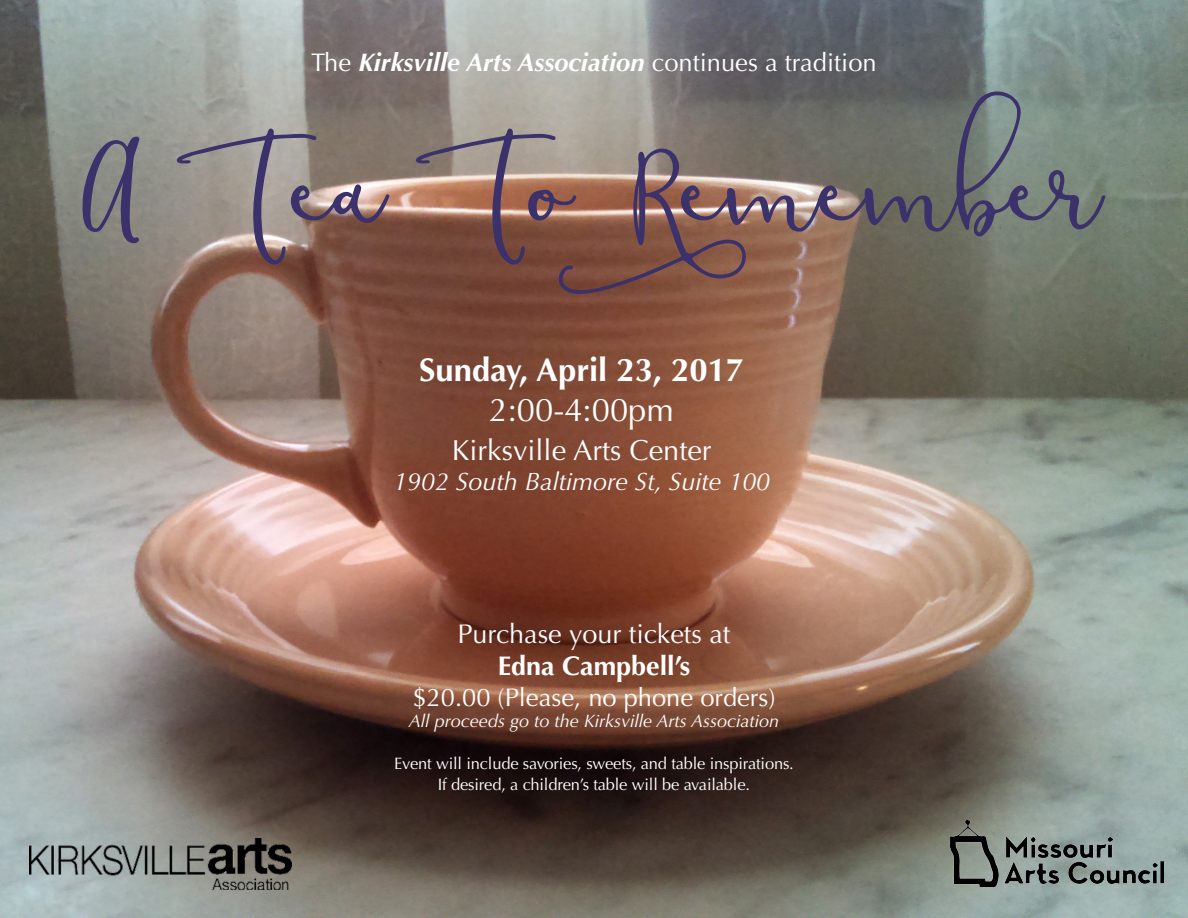
<style>
.page{position:relative;width:1188px;height:918px;background:#fff}
.page>*{position:absolute;margin:0;border:0;box-sizing:border-box;transform-origin:0 0}
.t1{font:700 32.85px "Optima";color:#fff}
.t2{font:32.85px "Optima";color:#fff}
.t3{font:28.95px "Optima";color:#fff}
.t4{font:27px "Optima";color:#fff}
.t5{font:700 27px "Optima";color:#fff}
.t6{font:italic 700 25.5px "Optima";color:#fff}
.t7{font:25.5px "Optima";color:#fff}
.t8{font:italic 25.05px "Optima";color:#fff}
.t9{font:italic 18px "Optima";color:#fff}
.t10{font:16.5px "Optima";letter-spacing:-.01em;color:#fff}
.s1{font-weight:400;font-style:normal}
</style>
<div class="page">
<img style="left:0;top:0;width:1188px;height:918px">
<svg style="left:81px;top:90px;width:1025px;height:205px"></svg>
<img style="left:30px;top:838px;width:261px;height:52px">
<img style="left:950px;top:820px;width:213px;height:66px">
<p class="t6" style="left:311px;top:47px;width:567px"><span class="s1">The</span> Kirksville Arts Association <span class="s1">continues a tradition</span></p>
<p class="t1" style="left:419px;top:351px;width:327px">Sunday, April 23, 2017</p>
<p class="t2" style="left:490px;top:390px;width:186px">2:00-4:00pm</p>
<p class="t3" style="left:452px;top:433px;width:261px">Kirksville Arts Center</p>
<p class="t8" style="left:393px;top:467px;width:379px">1902 South Baltimore St, Suite 100</p>
<p class="t4" style="left:458px;top:618px;width:274px">Purchase your tickets at</p>
<p class="t5" style="left:498px;top:650px;width:194px">Edna Campbell’s</p>
<p class="t7" style="left:413px;top:682px;width:364px">$20.00 (Please, no phone orders)</p>
<p class="t9" style="left:409px;top:711px;width:372px">All proceeds go to the Kirksville Arts Association</p>
<p class="t10" style="left:394px;top:753px;width:401px">Event will include savories, sweets, and table inspirations.</p>
<p class="t10" style="left:438px;top:774px;width:314px">If desired, a children’s table will be available.</p>
</div>
